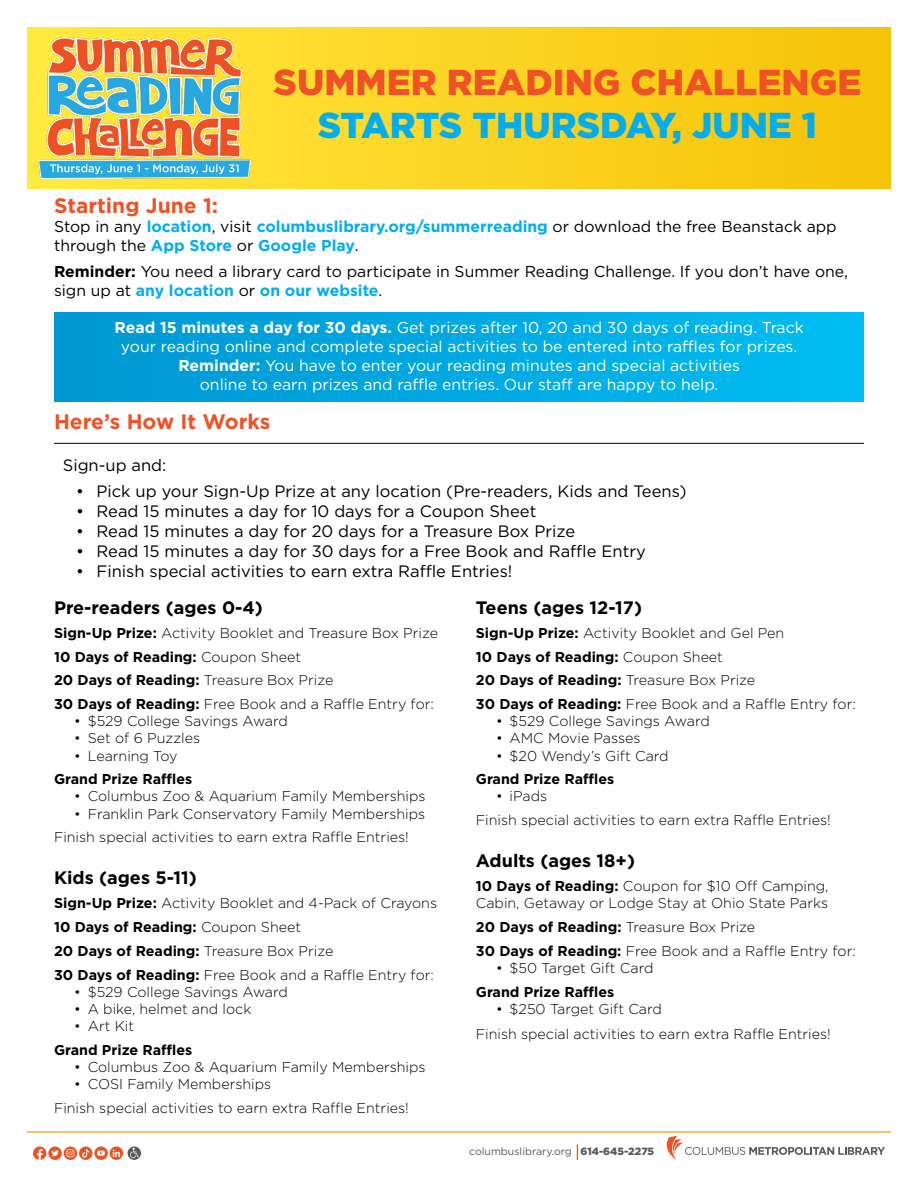
<style>
.page{position:relative;width:918px;height:1188px;background:#fff}
.page>*{position:absolute;margin:0;border:0;box-sizing:border-box;transform-origin:0 0}
.t1{font:900 36px "Gotham";color:#ef5226}
.t2{font:900 36px "Gotham";color:#00aeef}
.t3{font:700 21px "Gotham";color:#ef5226}
.t4{font:700 18px "Gotham";color:#000}
.t5{font:16.5px "Gotham";color:#000}
.t6{font:15.75px/18.9px "Gotham";color:#fff;text-align:center}
.t7{font:15.75px/18.9px "Gotham";color:#000}
.t8{font:700 15.75px/18.9px "Gotham";color:#00aeef}
.t9{font:300 14.25px/23.9px "Gotham";color:#000}
.t10{font:700 14.25px "Gotham";color:#000}
.t11{font:10.5px "Gotham";color:#58595b}
.s1{font-weight:400;color:#000}
.s2{font-weight:700}
.s3{font-weight:700;color:#00aeef}
.s4{font-weight:900}
</style>
<div class="page">
<div style="left:27px;top:27px;width:864px;height:162px;background:linear-gradient(to right,#ffea41,#f6c209)"></div>
<hr style="left:54px;top:443px;width:810px;height:1px;background:#000">
<div style="left:54px;top:312px;width:810px;height:89px;background:linear-gradient(to right,#0096d2,#00bdf0)"></div>
<hr style="left:27px;top:1131px;width:864px;height:2px;background:#f4ae40">
<svg style="left:577px;top:1144px;width:1px;height:16px"></svg>
<svg style="left:667px;top:1136px;width:218px;height:24px"></svg>
<img style="left:39px;top:38px;width:212px;height:140px">
<svg style="left:33px;top:1146px;width:108px;height:14px"></svg>
<h1 class="t1" style="left:274px;top:58px;width:589px">SUMMER READING CHALLENGE</h1>
<h1 class="t2" style="left:318px;top:101px;width:501px">STARTS THURSDAY, JUNE 1</h1>
<h2 class="t3" style="left:54px;top:192px;width:166px">Starting June 1:</h2>
<p class="t8" style="left:54px;top:217px;width:784px"><span class="s1">Stop in any</span> location<span class="s1">, visit</span> columbuslibrary.org/summerreading <span class="s1">or download the free Beanstack app through the</span> App Store <span class="s1">or</span> Google Play<span class="s1">.</span></p>
<p class="t7" style="left:54px;top:261px;width:795px"><span class="s2">Reminder:</span> You need a library card to participate in Summer Reading Challenge. If you don’t have one, sign up at <span class="s3">any location</span> or <span class="s3">on our website</span>.</p>
<p class="t6" style="left:115px;top:317px;width:691px"><span class="s2">Read 15 minutes a day for 30 days.</span> Get prizes after 10, 20 and 30 days of reading. Track your reading online and complete special activities to be entered into raffles for prizes.<br><span class="s2">Reminder:</span> You have to enter your reading minutes and special activities<br>online to earn prizes and raffle entries. Our staff are happy to help.</p>
<h2 class="t3" style="left:54px;top:408px;width:218px">Here’s How It Works</h2>
<p class="t5" style="left:63px;top:454px;width:105px">Sign-up and:</p>
<p class="t5" style="left:76px;top:481px;width:612px">• Pick up your Sign-Up Prize at any location (Pre-readers, Kids and Teens)</p>
<p class="t5" style="left:76px;top:501px;width:462px">• Read 15 minutes a day for 10 days for a Coupon Sheet</p>
<p class="t5" style="left:76px;top:521px;width:500px">• Read 15 minutes a day for 20 days for a Treasure Box Prize</p>
<p class="t5" style="left:76px;top:540px;width:571px">• Read 15 minutes a day for 30 days for a Free Book and Raffle Entry</p>
<p class="t5" style="left:76px;top:560px;width:438px">• Finish special activities to earn extra Raffle Entries!</p>
<p class="t4" style="left:54px;top:595px;width:210px">Pre-readers (ages 0-4)</p>
<p class="t9" style="left:54px;top:620px;width:386px"><span class="s2">Sign-Up Prize:</span> Activity Booklet and Treasure Box Prize <span class="s2">10 Days of Reading:</span> Coupon Sheet<br><span class="s2">20 Days of Reading:</span> Treasure Box Prize<br><span class="s2">30 Days of Reading:</span> Free Book and a Raffle Entry for:</p>
<p class="t9" style="left:74px;top:709px;width:215px">• $529 College Savings Award</p>
<p class="t9" style="left:74px;top:726px;width:127px">• Set of 6 Puzzles</p>
<p class="t9" style="left:74px;top:743px;width:105px">• Learning Toy</p>
<p class="t10" style="left:54px;top:770px;width:140px">Grand Prize Raffles</p>
<p class="t9" style="left:74px;top:784px;width:353px">• Columbus Zoo &amp; Aquarium Family Memberships</p>
<p class="t9" style="left:54px;top:801px;width:373px;text-indent:20px">• Franklin Park Conservatory Family Memberships<br>Finish special activities to earn extra Raffle Entries!</p>
<p class="t4" style="left:54px;top:866px;width:144px">Kids (ages 5-11)</p>
<p class="t9" style="left:54px;top:891px;width:385px"><span class="s2">Sign-Up Prize:</span> Activity Booklet and 4-Pack of Crayons <span class="s2">10 Days of Reading:</span> Coupon Sheet<br><span class="s2">20 Days of Reading:</span> Treasure Box Prize<br><span class="s2">30 Days of Reading:</span> Free Book and a Raffle Entry for:</p>
<p class="t9" style="left:74px;top:979px;width:215px">• $529 College Savings Award</p>
<p class="t9" style="left:74px;top:997px;width:179px">• A bike, helmet and lock</p>
<p class="t9" style="left:74px;top:1014px;width:61px">• Art Kit</p>
<p class="t10" style="left:54px;top:1040px;width:140px">Grand Prize Raffles</p>
<p class="t9" style="left:74px;top:1055px;width:353px">• Columbus Zoo &amp; Aquarium Family Memberships</p>
<p class="t9" style="left:54px;top:1072px;width:356px;text-indent:20px">• COSI Family Memberships<br>Finish special activities to earn extra Raffle Entries!</p>
<p class="t4" style="left:476px;top:595px;width:168px">Teens (ages 12-17)</p>
<p class="t9" style="left:476px;top:620px;width:381px"><span class="s2">Sign-Up Prize:</span> Activity Booklet and Gel Pen<br><span class="s2">10 Days of Reading:</span> Coupon Sheet<br><span class="s2">20 Days of Reading:</span> Treasure Box Prize<br><span class="s2">30 Days of Reading:</span> Free Book and a Raffle Entry for:</p>
<p class="t9" style="left:496px;top:709px;width:215px">• $529 College Savings Award</p>
<p class="t9" style="left:496px;top:726px;width:146px">• AMC Movie Passes</p>
<p class="t9" style="left:496px;top:743px;width:174px">• $20 Wendy’s Gift Card</p>
<p class="t10" style="left:476px;top:770px;width:140px">Grand Prize Raffles</p>
<p class="t9" style="left:476px;top:784px;width:356px;text-indent:20px">• iPads<br>Finish special activities to earn extra Raffle Entries!</p>
<p class="t4" style="left:476px;top:849px;width:161px">Adults (ages 18+)</p>
<p class="t9" style="left:476px;top:877px;width:354px;line-height:17.1px"><span class="s2">10 Days of Reading:</span> Coupon for $10 Off Camping,<br>Cabin, Getaway or Lodge Stay at Ohio State Parks</p>
<p class="t9" style="left:476px;top:915px;width:381px"><span class="s2">20 Days of Reading:</span> Treasure Box Prize<br><span class="s2">30 Days of Reading:</span> Free Book and a Raffle Entry for:</p>
<p class="t9" style="left:496px;top:956px;width:159px">• $50 Target Gift Card</p>
<p class="t10" style="left:476px;top:982px;width:140px">Grand Prize Raffles</p>
<p class="t9" style="left:476px;top:996px;width:356px;line-height:24.8px;text-indent:20px">• $250 Target Gift Card<br>Finish special activities to earn extra Raffle Entries!</p>
<p class="t11" style="left:469px;top:1145px;width:186px">columbuslibrary.org <span class="s4">614-645-2275</span></p>
</div>
